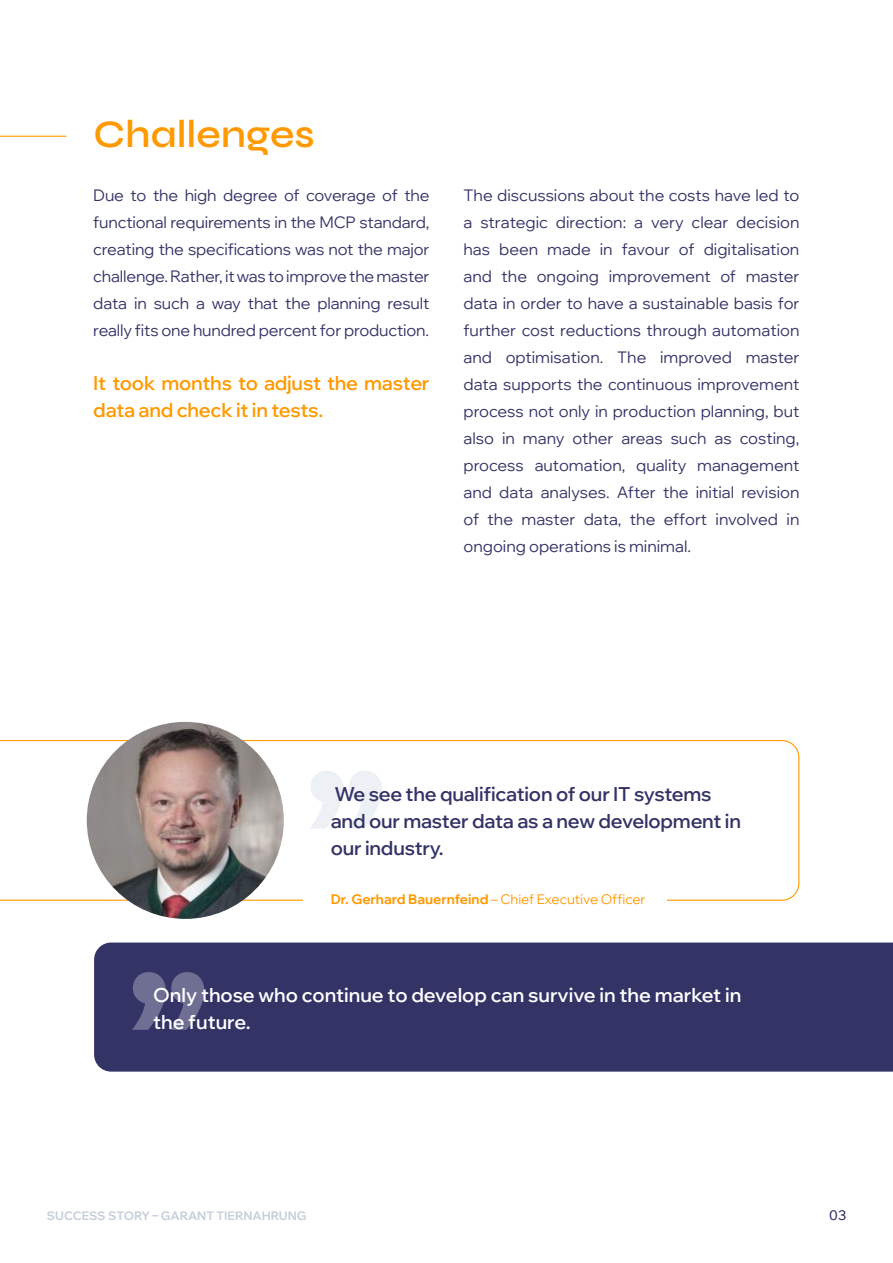
<style>
.page{position:relative;width:893px;height:1263px;background:#fff}
.page>*{position:absolute;margin:0;border:0;box-sizing:border-box;transform-origin:0 0}
.t1{font:600 39px "Syne";color:#f90}
.t2{font:600 19.5px/27px "Wix Madefor Display";letter-spacing:-.01em;color:#336}
.t3{font:600 19.5px/27px "Wix Madefor Display";color:#fff}
.t4{font:600 19.5px/27px "Wix Madefor Display";letter-spacing:-.01em;color:#f90}
.t5{font:16.2px/27px "Wix Madefor Display";letter-spacing:-.01em;color:#336;text-align:justify}
.t6{font:13.5px "Wix Madefor Display";color:#f90}
.t7{font:500 13.5px "Wix Madefor Display";color:#336}
.t8{font:700 12px "Wix Madefor Display";color:#c7cfdb}
.s1{font-weight:700}
</style>
<div class="page">
<div style="left:94px;top:942px;width:799px;height:129px;background:#336"></div>
<svg style="left:132px;top:972px;width:72px;height:58px;background:#585882"></svg>
<svg style="left:0;top:739px;width:800px;height:162px"></svg>
<div style="left:304px;top:886px;width:363px;height:30px;background:#fff"></div>
<img style="left:87px;top:722px;width:197px;height:197px;border-radius:98px">
<hr style="left:0;top:136px;width:66px;height:1px;background:#f90">
<h1 class="t1" style="left:94px;top:109px;width:223px">Challenges</h1>
<p class="t5" style="left:93px;top:181px;width:338px">Due to the high degree of coverage of the functional requirements in the MCP standard, creating the specifications was not the major challenge. Rather, it was to improve the master data in such a way that the planning result really fits one hundred percent for production.</p>
<p class="t4" style="left:93px;top:368px;width:338px">It took months to adjust the master data and check it in tests.</p>
<p class="t5" style="left:463px;top:181px;width:337px">The discussions about the costs have led to a strategic direction: a very clear decision has been made in favour of digitalisation and the ongoing improvement of master data in order to have a sustainable basis for further cost reductions through automation and optimisation. The improved master data supports the continuous improvement process not only in production planning, but also in many other areas such as costing, process automation, quality management and data analyses. After the initial revision of the master data, the effort involved in ongoing operations is minimal.</p>
<p class="t2" style="left:331px;top:779px;width:412px">We see the qualification of our IT systems and our master data as a new development in our industry.</p>
<p class="t6" style="left:331px;top:889px;width:316px"><span class="s1">Dr. Gerhard Bauernfeind</span> – Chief Executive Officer</p>
<p class="t3" style="left:153px;top:980px;width:590px">Only those who continue to develop can survive in the market in the future.</p>
<p class="t8" style="left:47px;top:1207px;width:261px">SUCCESS STORY – GARANT TIERNAHRUNG</p>
<p class="t7" style="left:829px;top:1205px;width:18px">03</p>
</div>
